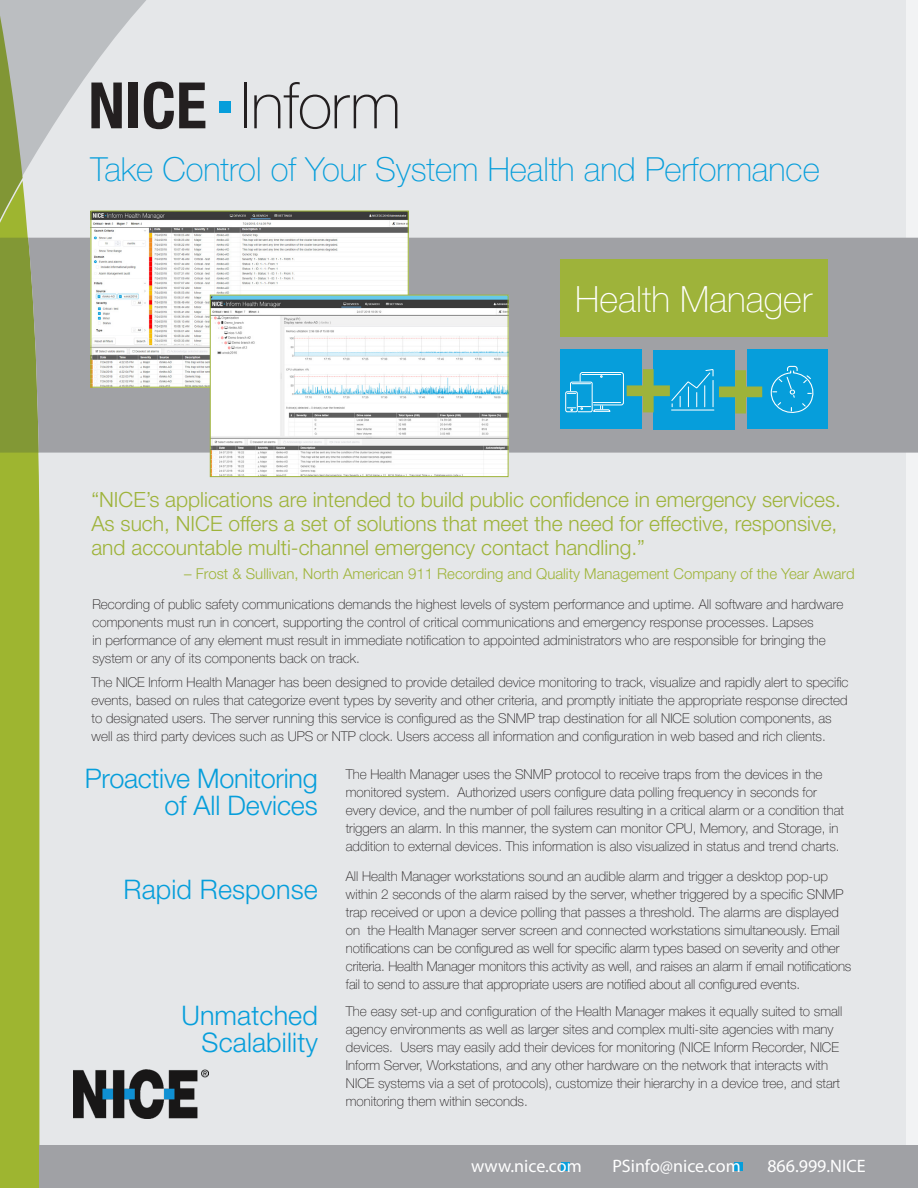
<style>
.page{position:relative;width:918px;height:1188px;background:#fff}
.page>*{position:absolute;margin:0;border:0;box-sizing:border-box;transform-origin:0 0}
.t1{font:100 36px "Helvetica Neue LT Pro";color:#fff}
.t2{font:100 33px "Helvetica Neue LT Pro";color:#069edb}
.t3{font:300 27px/27px "Helvetica Neue LT Std";letter-spacing:.005em;color:#069edb;text-align:right}
.t4{font:300 21px/24px "Helvetica Neue LT Std";color:#9eb33a}
.t5{font:18px "Myriad Pro";color:#fff}
.t6{font:300 15px "Helvetica Neue LT Std";color:#9fb43a}
.t7{font:100 13.5px/18px "Helvetica Neue LT Pro";color:#231f20}
</style>
<div class="page">
<div style="left:39px;top:0;width:867px;height:1188px;background:#e5e7e9"></div>
<svg style="left:0;top:0;width:39px;height:181px;background:#abb499"></svg>
<div style="left:40px;top:1145px;width:878px;height:43px;background:#a0a1a5"></div>
<svg style="left:91px;top:83px;width:31px;height:45px"></svg>
<div style="left:129px;top:83px;width:9px;height:45px;background:#231f20"></div>
<svg style="left:144px;top:82px;width:61px;height:47px;background:#7b797b"></svg>
<hr style="left:244px;top:83px;width:3px;height:45px;background:#231f20">
<svg style="left:254px;top:82px;width:143px;height:47px;background:#c7c8ca"></svg>
<div style="left:219px;top:101px;width:11px;height:12px;background:#069edb"></div>
<div style="left:561px;top:1163px;width:8px;height:8px;background:#069edb"></div>
<div style="left:735px;top:1163px;width:8px;height:8px;background:#069edb"></div>
<svg style="left:0;top:181px;width:39px;height:1007px;background:#9ab034"></svg>
<div style="left:28px;top:238px;width:890px;height:215px;background:#a0a1a5"></div>
<div style="left:653px;top:350px;width:82px;height:80px;background:#069edb"></div>
<div style="left:561px;top:259px;width:267px;height:78px;background:#9eb33a"></div>
<div style="left:561px;top:349px;width:81px;height:80px;background:#069edb"></div>
<div style="left:747px;top:349px;width:81px;height:80px;background:#069edb"></div>
<img style="left:92px;top:212px;width:315px;height:174px">
<div style="left:90px;top:210px;width:319px;height:178px;border:1px solid #9eb33a"></div>
<img style="left:212px;top:297px;width:295px;height:178px">
<div style="left:210px;top:295px;width:299px;height:182px;border:1px solid #9eb33a"></div>
<img style="left:73px;top:1069px;width:135px;height:49px">
<svg style="left:770px;top:366px;width:44px;height:47px"></svg>
<svg style="left:565px;top:369px;width:197px;height:45px"></svg>
<p class="t2" style="left:90px;top:149px;width:731px">Take Control of Your System Health and Performance</p>
<p class="t1" style="left:575px;top:278px;width:238px">Health Manager</p>
<p class="t4" style="left:91px;top:487px;width:751px">“NICE’s applications are intended to build public confidence in emergency services.<br>As such, NICE offers a set of solutions that meet the need for effective, responsive, and accountable multi-channel emergency contact handling.”</p>
<p class="t6" style="left:184px;top:564px;width:672px">– Frost &amp; Sullivan, North American 911 Recording and Quality Management Company of the Year Award</p>
<p class="t7" style="left:92px;top:595px;width:752px">Recording of public safety communications demands the highest levels of system performance and uptime. All software and hardware components must run in concert, supporting the control of critical communications and emergency response processes. Lapses<br>in performance of any element must result in immediate notification to appointed administrators who are responsible for bringing the system or any of its components back on track.</p>
<p class="t7" style="left:92px;top:673px;width:759px">The NICE Inform Health Manager has been designed to provide detailed device monitoring to track, visualize and rapidly alert to specific events, based on rules that categorize event types by severity and other criteria, and promptly initiate the appropriate response directed to designated users. The server running this service is configured as the SNMP trap destination for all NICE solution components, as well as third party devices such as UPS or NTP clock. Users access all information and configuration in web based and rich clients.</p>
<p class="t3" style="left:85px;top:765px;width:234px">Proactive Monitoring of All Devices</p>
<p class="t3" style="left:124px;top:875px;width:196px">Rapid Response</p>
<p class="t7" style="left:346px;top:765px;width:500px">The Health Manager uses the SNMP protocol to receive traps from the devices in the monitored system. Authorized users configure data polling frequency in seconds for every device, and the number of poll failures resulting in a critical alarm or a condition that triggers an alarm. In this manner, the system can monitor CPU, Memory, and Storage, in addition to external devices. This information is also visualized in status and trend charts.</p>
<p class="t7" style="left:346px;top:867px;width:507px">All Health Manager workstations sound an audible alarm and trigger a desktop pop-up within 2 seconds of the alarm raised by the server, whether triggered by a specific SNMP trap received or upon a device polling that passes a threshold. The alarms are displayed on the Health Manager server screen and connected workstations simultaneously. Email notifications can be configured as well for specific alarm types based on severity and other criteria. Health Manager monitors this activity as well, and raises an alarm if email notifications fail to send to assure that appropriate users are notified about all configured events.</p>
<p class="t3" style="left:181px;top:1001px;width:138px">Unmatched<br>Scalability</p>
<p class="t7" style="left:346px;top:1002px;width:498px">The easy set-up and configuration of the Health Manager makes it equally suited to small agency environments as well as larger sites and complex multi-site agencies with many devices. Users may easily add their devices for monitoring (NICE Inform Recorder, NICE Inform Server, Workstations, and any other hardware on the network that interacts with NICE systems via a set of protocols), customize their hierarchy in a device tree, and start monitoring them within seconds.</p>
<p class="t5" style="left:471px;top:1155px;width:112px">www.nice.com</p>
<p class="t5" style="left:612px;top:1155px;width:130px">PSinfo@nice.com</p>
<p class="t5" style="left:767px;top:1155px;width:100px">866.999.NICE</p>
</div>
